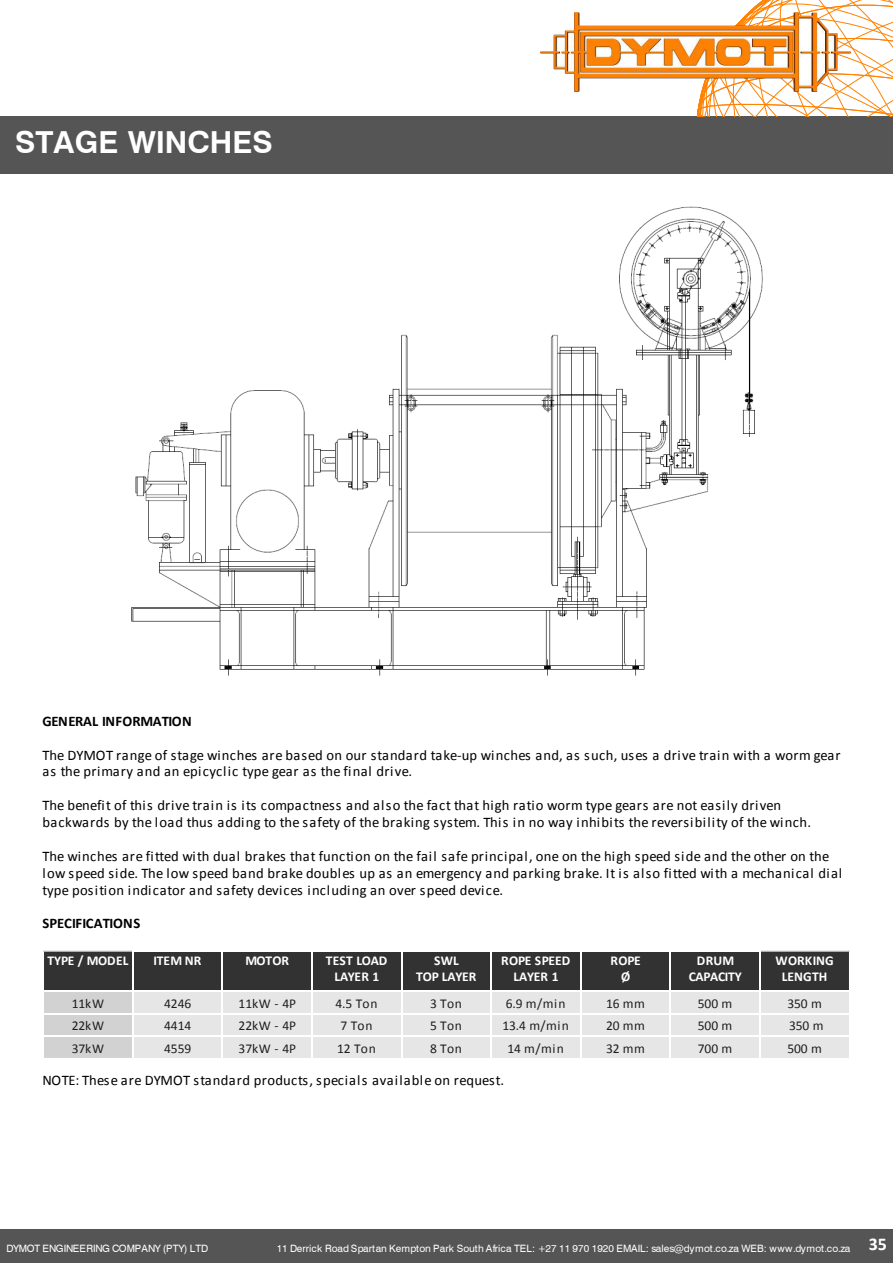
<style>
.page{position:relative;width:893px;height:1263px;background:#fff}
.page>*{position:absolute;margin:0;border:0;box-sizing:border-box;transform-origin:0 0}
.t1{font:700 30.3px "Swiss 721 BT";color:#fff}
.t2{font:14.7px/16.8px "Calibri";letter-spacing:.02em;color:#000}
.t3{font:700 14.7px "Calibri";letter-spacing:-.025em;color:#000}
.t4{font:700 14.7px "Calibri";letter-spacing:-.005em;color:#000}
.t5{font:13.5px "Calibri";letter-spacing:-.005em;color:#1e1e1e}
.t6{font:700 13.5px/15.8px "Calibri";letter-spacing:-.005em;color:#fff;text-align:center}
.t7{font:10.2px "Swiss 721 BT";letter-spacing:.005em;color:#fff}
.t8{font:10.2px "Swiss 721 BT";letter-spacing:-.015em;color:#fff}
</style>
<div class="page">
<div style="left:0;top:117px;width:893px;height:57px;background:#555"></div>
<svg style="left:691px;top:0;width:202px;height:117px"></svg>
<div style="left:0;top:1229px;width:893px;height:34px;background:#555"></div>
<img style="left:540px;top:12px;width:311px;height:80px">
<div style="left:133px;top:951px;width:89px;height:40px;background:#323232"></div>
<div style="left:222px;top:951px;width:90px;height:40px;background:#323232"></div>
<div style="left:312px;top:951px;width:90px;height:40px;background:#323232"></div>
<div style="left:402px;top:951px;width:89px;height:40px;background:#323232"></div>
<div style="left:491px;top:951px;width:90px;height:40px;background:#323232"></div>
<div style="left:581px;top:951px;width:89px;height:40px;background:#323232"></div>
<div style="left:670px;top:951px;width:90px;height:40px;background:#323232"></div>
<div style="left:133px;top:991px;width:89px;height:22px;background:#e6e6e6"></div>
<div style="left:222px;top:991px;width:90px;height:22px;background:#e6e6e6"></div>
<div style="left:312px;top:991px;width:90px;height:22px;background:#e6e6e6"></div>
<div style="left:402px;top:991px;width:89px;height:22px;background:#e6e6e6"></div>
<div style="left:491px;top:991px;width:90px;height:22px;background:#e6e6e6"></div>
<div style="left:581px;top:991px;width:89px;height:22px;background:#e6e6e6"></div>
<div style="left:670px;top:991px;width:90px;height:22px;background:#e6e6e6"></div>
<div style="left:133px;top:1013px;width:89px;height:23px;background:#e6e6e6"></div>
<div style="left:222px;top:1013px;width:90px;height:23px;background:#e6e6e6"></div>
<div style="left:312px;top:1013px;width:90px;height:23px;background:#e6e6e6"></div>
<div style="left:402px;top:1013px;width:89px;height:23px;background:#e6e6e6"></div>
<div style="left:491px;top:1013px;width:90px;height:23px;background:#e6e6e6"></div>
<div style="left:581px;top:1013px;width:89px;height:23px;background:#e6e6e6"></div>
<div style="left:670px;top:1013px;width:90px;height:23px;background:#e6e6e6"></div>
<div style="left:133px;top:1036px;width:89px;height:23px;background:#e6e6e6"></div>
<div style="left:222px;top:1036px;width:90px;height:23px;background:#e6e6e6"></div>
<div style="left:312px;top:1036px;width:90px;height:23px;background:#e6e6e6"></div>
<div style="left:402px;top:1036px;width:89px;height:23px;background:#e6e6e6"></div>
<div style="left:491px;top:1036px;width:90px;height:23px;background:#e6e6e6"></div>
<div style="left:581px;top:1036px;width:89px;height:23px;background:#e6e6e6"></div>
<div style="left:670px;top:1036px;width:90px;height:23px;background:#e6e6e6"></div>
<hr style="left:132px;top:990px;width:91px;height:2px;background:#fff">
<hr style="left:222px;top:990px;width:91px;height:2px;background:#fff">
<hr style="left:311px;top:990px;width:91px;height:2px;background:#fff">
<hr style="left:401px;top:990px;width:91px;height:2px;background:#fff">
<hr style="left:490px;top:990px;width:92px;height:2px;background:#fff">
<hr style="left:580px;top:990px;width:91px;height:2px;background:#fff">
<hr style="left:670px;top:990px;width:91px;height:2px;background:#fff">
<hr style="left:132px;top:1013px;width:91px;height:1px;background:#fff">
<hr style="left:222px;top:1013px;width:91px;height:1px;background:#fff">
<hr style="left:311px;top:1013px;width:91px;height:1px;background:#fff">
<hr style="left:401px;top:1013px;width:91px;height:1px;background:#fff">
<hr style="left:490px;top:1013px;width:92px;height:1px;background:#fff">
<hr style="left:580px;top:1013px;width:91px;height:1px;background:#fff">
<hr style="left:670px;top:1013px;width:91px;height:1px;background:#fff">
<hr style="left:132px;top:1035px;width:91px;height:2px;background:#fff">
<hr style="left:222px;top:1035px;width:91px;height:2px;background:#fff">
<hr style="left:311px;top:1035px;width:91px;height:2px;background:#fff">
<hr style="left:401px;top:1035px;width:91px;height:2px;background:#fff">
<hr style="left:490px;top:1035px;width:92px;height:2px;background:#fff">
<hr style="left:580px;top:1035px;width:91px;height:2px;background:#fff">
<hr style="left:670px;top:1035px;width:91px;height:2px;background:#fff">
<hr style="left:132px;top:1058px;width:91px;height:1px;background:#fff">
<hr style="left:222px;top:1058px;width:91px;height:1px;background:#fff">
<hr style="left:311px;top:1058px;width:91px;height:1px;background:#fff">
<hr style="left:401px;top:1058px;width:91px;height:1px;background:#fff">
<hr style="left:490px;top:1058px;width:92px;height:1px;background:#fff">
<hr style="left:580px;top:1058px;width:91px;height:1px;background:#fff">
<hr style="left:670px;top:1058px;width:91px;height:1px;background:#fff">
<svg style="left:43px;top:950px;width:89px;height:109px;background:#9e9e9e"></svg>
<hr style="left:132px;top:950px;width:2px;height:42px;background:#fff">
<hr style="left:132px;top:990px;width:2px;height:24px;background:#fff">
<hr style="left:132px;top:1013px;width:2px;height:24px;background:#fff">
<hr style="left:132px;top:1035px;width:2px;height:24px;background:#fff">
<hr style="left:222px;top:950px;width:1px;height:42px;background:#fff">
<svg style="left:222px;top:992px;width:1px;height:66px"></svg>
<hr style="left:311px;top:950px;width:2px;height:42px;background:#fff">
<hr style="left:311px;top:990px;width:2px;height:24px;background:#fff">
<hr style="left:311px;top:1013px;width:2px;height:24px;background:#fff">
<hr style="left:311px;top:1035px;width:2px;height:24px;background:#fff">
<hr style="left:401px;top:950px;width:1px;height:42px;background:#fff">
<svg style="left:401px;top:992px;width:1px;height:66px"></svg>
<hr style="left:490px;top:950px;width:2px;height:42px;background:#fff">
<hr style="left:490px;top:990px;width:2px;height:24px;background:#fff">
<hr style="left:490px;top:1013px;width:2px;height:24px;background:#fff">
<hr style="left:490px;top:1035px;width:2px;height:24px;background:#fff">
<hr style="left:580px;top:950px;width:2px;height:42px;background:#fff">
<hr style="left:580px;top:990px;width:2px;height:24px;background:#fff">
<hr style="left:580px;top:1013px;width:2px;height:24px;background:#fff">
<hr style="left:580px;top:1035px;width:2px;height:24px;background:#fff">
<hr style="left:670px;top:950px;width:1px;height:42px;background:#fff">
<svg style="left:670px;top:992px;width:1px;height:66px"></svg>
<svg style="left:759px;top:950px;width:91px;height:108px;background:#aaa"></svg>
<img style="left:131px;top:206px;width:632px;height:470px">
<h1 class="t1" style="left:15px;top:130px;width:259px">STAGE WINCHES</h1>
<p class="t3" style="left:43px;top:715px;width:151px">GENERAL INFORMATION</p>
<p class="t2" style="left:43px;top:747px;width:799px">The DYMOT range of stage winches are based on our standard take-up winches and, as such, uses a drive train with a worm gear as the primary and an epicyclic type gear as the final drive.</p>
<p class="t2" style="left:43px;top:798px;width:770px">The benefit of this drive train is its compactness and also the fact that high ratio worm type gears are not easily driven backwards by the load thus adding to the safety of the braking system. This in no way inhibits the reversibility of the winch.</p>
<p class="t2" style="left:43px;top:849px;width:801px">The winches are fitted with dual brakes that function on the fail safe principal, one on the high speed side and the other on the low speed side. The low speed band brake doubles up as an emergency and parking brake. It is also fitted with a mechanical dial type position indicator and safety devices including an over speed device.</p>
<p class="t4" style="left:43px;top:917px;width:99px">SPECIFICATIONS</p>
<p class="t6" style="left:48px;top:954px;width:83px">TYPE / MODEL</p>
<p class="t6" style="left:153px;top:954px;width:50px">ITEM NR</p>
<p class="t6" style="left:245px;top:954px;width:45px">MOTOR</p>
<p class="t6" style="left:326px;top:954px;width:63px">TEST LOAD<br>LAYER 1</p>
<p class="t6" style="left:416px;top:954px;width:62px">SWL<br>TOP LAYER</p>
<p class="t6" style="left:501px;top:954px;width:71px">ROPE SPEED<br>LAYER 1</p>
<p class="t6" style="left:610px;top:954px;width:32px">ROPE<br>Ø</p>
<p class="t6" style="left:689px;top:954px;width:55px">DRUM<br>CAPACITY</p>
<p class="t6" style="left:776px;top:954px;width:60px">WORKING<br>LENGTH</p>
<p class="t5" style="left:72px;top:998px;width:34px">11kW</p>
<p class="t5" style="left:164px;top:998px;width:29px">4246</p>
<p class="t5" style="left:239px;top:998px;width:59px">11kW - 4P</p>
<p class="t5" style="left:335px;top:998px;width:43px">4.5 Ton</p>
<p class="t5" style="left:430px;top:998px;width:33px">3 Ton</p>
<p class="t5" style="left:506px;top:998px;width:61px">6.9 m/min</p>
<p class="t5" style="left:606px;top:998px;width:40px">16 mm</p>
<p class="t5" style="left:698px;top:998px;width:36px">500 m</p>
<p class="t5" style="left:787px;top:998px;width:36px">350 m</p>
<p class="t5" style="left:72px;top:1020px;width:34px">22kW</p>
<p class="t5" style="left:164px;top:1020px;width:29px">4414</p>
<p class="t5" style="left:239px;top:1020px;width:59px">22kW - 4P</p>
<p class="t5" style="left:341px;top:1020px;width:33px">7 Ton</p>
<p class="t5" style="left:430px;top:1020px;width:33px">5 Ton</p>
<p class="t5" style="left:502px;top:1020px;width:68px">13.4 m/min</p>
<p class="t5" style="left:606px;top:1020px;width:40px">20 mm</p>
<p class="t5" style="left:698px;top:1020px;width:36px">500 m</p>
<p class="t5" style="left:789px;top:1020px;width:36px">350 m</p>
<p class="t5" style="left:72px;top:1043px;width:34px">37kW</p>
<p class="t5" style="left:164px;top:1043px;width:29px">4559</p>
<p class="t5" style="left:239px;top:1043px;width:59px">37kW - 4P</p>
<p class="t5" style="left:337px;top:1043px;width:40px">12 Ton</p>
<p class="t5" style="left:430px;top:1043px;width:33px">8 Ton</p>
<p class="t5" style="left:507px;top:1043px;width:58px">14 m/min</p>
<p class="t5" style="left:606px;top:1043px;width:40px">32 mm</p>
<p class="t5" style="left:698px;top:1043px;width:36px">700 m</p>
<p class="t5" style="left:787px;top:1043px;width:36px">500 m</p>
<p class="t2" style="left:43px;top:1072px;width:463px">NOTE: These are DYMOT standard products, specials available on request.</p>
<p class="t8" style="left:6px;top:1244px;width:203px">DYMOT ENGINEERING COMPANY (PTY) LTD</p>
<p class="t7" style="left:277px;top:1244px;width:612px">11 Derrick Road Spartan Kempton Park South Africa TEL: +27 11 970 1920 EMAIL: sales@dymot.co.za WEB: www.dymot.co.za <sup>35</sup></p>
</div>
